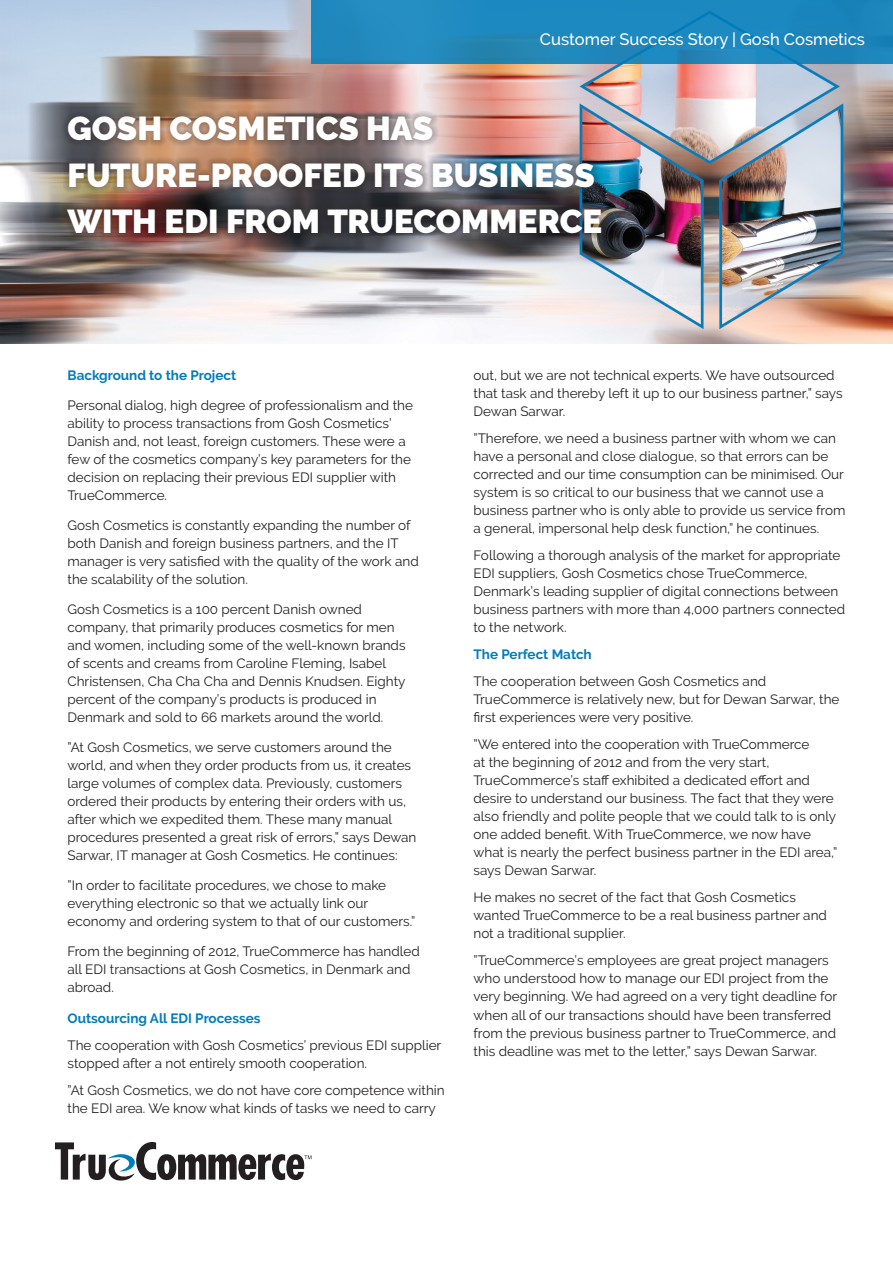
<style>
.page{position:relative;width:893px;height:1263px;background:#fff}
.page>*{position:absolute;margin:0;border:0;box-sizing:border-box;transform-origin:0 0}
.t1{font:900 33px "Raleway";color:#fff}
.t2{font:500 16.5px "Raleway";color:#fff}
.t3{font:13.5px/18px "Raleway";color:#231f20}
.t4{font:700 13.5px "Raleway";color:#007dbb}
</style>
<div class="page">
<img style="left:0;top:0;width:893px;height:343px">
<svg style="left:311px;top:0;width:582px;height:63px;fill:#1d88c0"></svg>
<div style="left:60px;top:110px;width:548px;height:131px;background:#231f20;opacity:.5"></div>
<svg style="left:55px;top:1142px;width:256px;height:38px"></svg>
<p class="t2" style="left:540px;top:30px;width:327px">Customer Success Story | Gosh Cosmetics</p>
<p class="t1" style="left:68px;top:110px;width:367px">GOSH COSMETICS HAS</p>
<p class="t1" style="left:68px;top:156px;width:529px">FUTURE-PROOFED ITS BUSINESS</p>
<p class="t1" style="left:68px;top:203px;width:536px">WITH EDI FROM TRUECOMMERCE</p>
<p class="t4" style="left:68px;top:368px;width:170px">Background to the Project</p>
<p class="t3" style="left:68px;top:397px;width:347px">Personal dialog, high degree of professionalism and the ability to process transactions from Gosh Cosmetics’ Danish and, not least, foreign customers. These were a few of the cosmetics company’s key parameters for the decision on replacing their previous EDI supplier with TrueCommerce.</p>
<p class="t3" style="left:68px;top:517px;width:353px">Gosh Cosmetics is constantly expanding the number of both Danish and foreign business partners, and the IT manager is very satisfied with the quality of the work and the scalability of the solution.</p>
<p class="t3" style="left:68px;top:601px;width:340px">Gosh Cosmetics is a 100 percent Danish owned company, that primarily produces cosmetics for men and women, including some of the well-known brands of scents and creams from Caroline Fleming, Isabel Christensen, Cha Cha Cha and Dennis Knudsen. Eighty percent of the company’s products is produced in Denmark and sold to 66 markets around the world.</p>
<p class="t3" style="left:68px;top:739px;width:350px">”At Gosh Cosmetics, we serve customers around the world, and when they order products from us, it creates large volumes of complex data. Previously, customers ordered their products by entering their orders with us, after which we expedited them. These many manual procedures presented a great risk of errors,” says Dewan Sarwar, IT manager at Gosh Cosmetics. He continues:</p>
<p class="t3" style="left:68px;top:877px;width:349px">”In order to facilitate procedures, we chose to make everything electronic so that we actually link our economy and ordering system to that of our customers.”</p>
<p class="t3" style="left:68px;top:943px;width:354px">From the beginning of 2012, TrueCommerce has handled all EDI transactions at Gosh Cosmetics, in Denmark and abroad.</p>
<p class="t4" style="left:68px;top:1010px;width:195px">Outsourcing All EDI Processes</p>
<p class="t3" style="left:68px;top:1036px;width:375px">The cooperation with Gosh Cosmetics’ previous EDI supplier stopped after a not entirely smooth cooperation.</p>
<p class="t3" style="left:68px;top:1081px;width:379px">”At Gosh Cosmetics, we do not have core competence within the EDI area. We know what kinds of tasks we need to carry</p>
<p class="t3" style="left:473px;top:367px;width:371px">out, but we are not technical experts. We have outsourced that task and thereby left it up to our business partner,” says<br>Dewan Sarwar.</p>
<p class="t3" style="left:473px;top:430px;width:373px">”Therefore, we need a business partner with whom we can have a personal and close dialogue, so that errors can be corrected and our time consumption can be minimised. Our system is so critical to our business that we cannot use a business partner who is only able to provide us service from a general, impersonal help desk function,” he continues.</p>
<p class="t3" style="left:473px;top:547px;width:373px">Following a thorough analysis of the market for appropriate EDI suppliers, Gosh Cosmetics chose TrueCommerce, Denmark’s leading supplier of digital connections between business partners with more than 4,000 partners connected to the network.</p>
<p class="t4" style="left:473px;top:647px;width:120px">The Perfect Match</p>
<p class="t3" style="left:473px;top:673px;width:368px">The cooperation between Gosh Cosmetics and<br>TrueCommerce is relatively new, but for Dewan Sarwar, the first experiences were very positive.</p>
<p class="t3" style="left:473px;top:736px;width:365px">”We entered into the cooperation with TrueCommerce<br>at the beginning of 2012 and from the very start, TrueCommerce’s staff exhibited a dedicated effort and desire to understand our business. The fact that they were also friendly and polite people that we could talk to is only one added benefit. With TrueCommerce, we now have what is nearly the perfect business partner in the EDI area,” says Dewan Sarwar.</p>
<p class="t3" style="left:473px;top:889px;width:355px">He makes no secret of the fact that Gosh Cosmetics wanted TrueCommerce to be a real business partner and not a traditional supplier.</p>
<p class="t3" style="left:473px;top:952px;width:365px">”TrueCommerce’s employees are great project managers who understood how to manage our EDI project from the very beginning. We had agreed on a very tight deadline for when all of our transactions should have been transferred from the previous business partner to TrueCommerce, and this deadline was met to the letter,” says Dewan Sarwar.</p>
</div>
